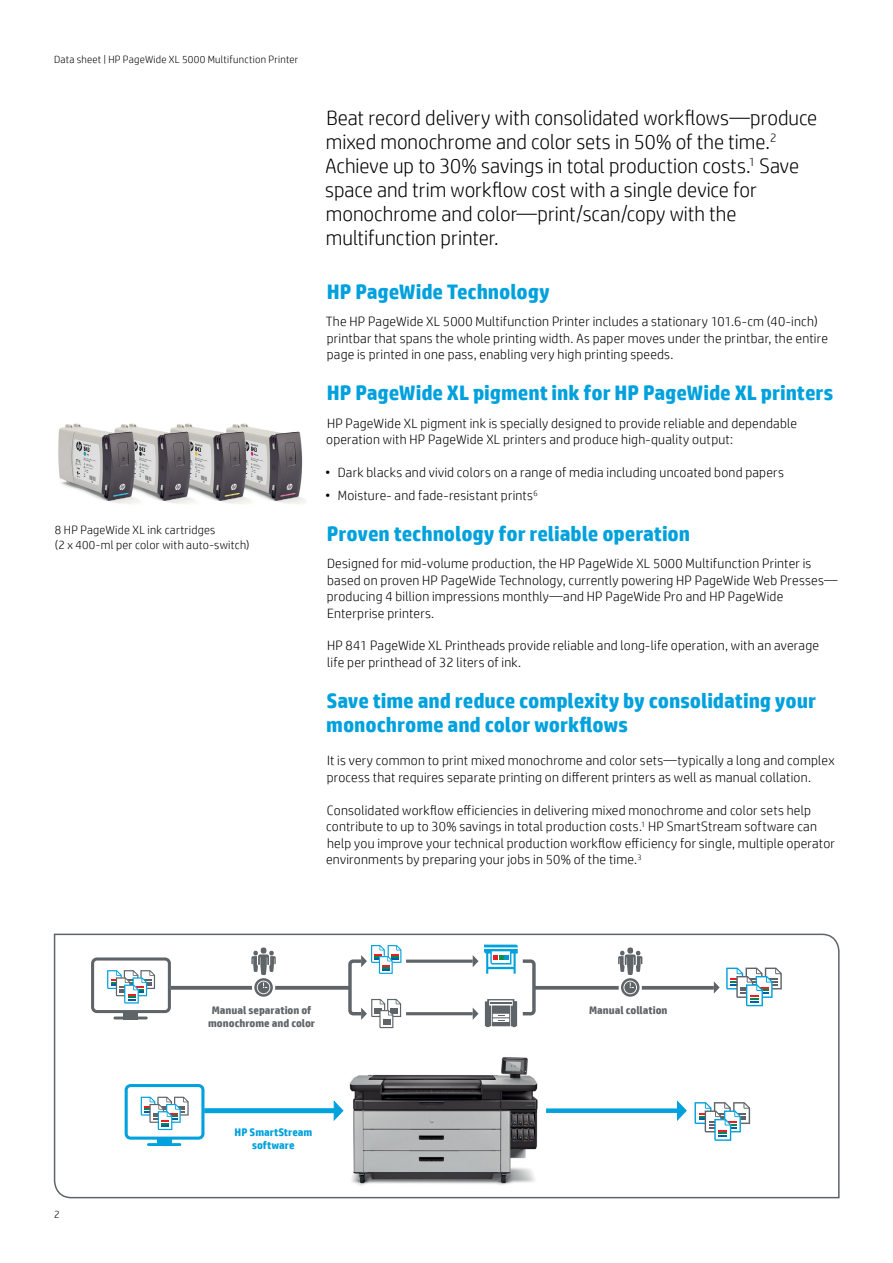
<style>
.page{position:relative;width:893px;height:1263px;background:#fff}
.page>*{position:absolute;margin:0;border:0;box-sizing:border-box;transform-origin:0 0}
.t1{font:300 21px/24px "HP Simplified";color:#000}
.t2{font:700 21px/24px "HP Simplified";letter-spacing:-.005em;color:#00a1dd}
.t3{font:300 13.5px/16.5px "HP Simplified";letter-spacing:.015em;color:#000}
.t4{font:300 12px/15px "HP Simplified";letter-spacing:.02em;color:#000}
.t5{font:700 10.95px/13.2px "HP Simplified";color:#5e6468;text-align:center}
.t6{font:700 10.95px/13.2px "HP Simplified";color:#00a1dd;text-align:center}
.t7{font:300 10.5px "HP Simplified";letter-spacing:.025em;color:#000}
</style>
<div class="page">
<img style="left:58px;top:423px;width:249px;height:81px">
<svg style="left:53px;top:933px;width:787px;height:266px"></svg>
<p class="t7" style="left:54px;top:52px;width:246px">Data sheet | HP PageWide XL 5000 Multifunction Printer</p>
<p class="t4" style="left:55px;top:522px;width:196px">8 HP PageWide XL ink cartridges<br>(2 x 400-ml per color with auto-switch)</p>
<p class="t1" style="left:325px;top:105px;width:494px">Beat record delivery with consolidated workflows—produce mixed monochrome and color sets in 50% of the time.<sup>2<br></sup>Achieve up to 30% savings in total production costs.<sup>1</sup> Save space and trim workflow cost with a single device for monochrome and color—print/scan/copy with the multifunction printer.</p>
<h1 class="t2" style="left:327px;top:280px;width:225px">HP PageWide Technology</h1>
<p class="t3" style="left:326px;top:313px;width:504px">The HP PageWide XL 5000 Multifunction Printer includes a stationary 101.6-cm (40-inch) printbar that spans the whole printing width. As paper moves under the printbar, the entire page is printed in one pass, enabling very high printing speeds.</p>
<h1 class="t2" style="left:327px;top:381px;width:508px">HP PageWide XL pigment ink for HP PageWide XL printers</h1>
<p class="t3" style="left:326px;top:414px;width:472px">HP PageWide XL pigment ink is specially designed to provide reliable and dependable operation with HP PageWide XL printers and produce high-quality output:</p>
<p class="t3" style="left:325px;top:463px;width:460px">• Dark blacks and vivid colors on a range of media including uncoated bond papers</p>
<p class="t3" style="left:325px;top:487px;width:214px">• Moisture- and fade-resistant prints<sup>6</sup></p>
<h1 class="t2" style="left:327px;top:522px;width:365px">Proven technology for reliable operation</h1>
<p class="t3" style="left:327px;top:555px;width:512px">Designed for mid-volume production, the HP PageWide XL 5000 Multifunction Printer is based on proven HP PageWide Technology, currently powering HP PageWide Web Presses— producing 4 billion impressions monthly—and HP PageWide Pro and HP PageWide Enterprise printers.</p>
<p class="t3" style="left:327px;top:637px;width:493px">HP 841 PageWide XL Printheads provide reliable and long-life operation, with an average life per printhead of 32 liters of ink.</p>
<h1 class="t2" style="left:326px;top:689px;width:491px">Save time and reduce complexity by consolidating your monochrome and color workflows</h1>
<p class="t3" style="left:327px;top:752px;width:509px">It is very common to print mixed monochrome and color sets—typically a long and complex process that requires separate printing on different printers as well as manual collation.</p>
<p class="t3" style="left:326px;top:801px;width:510px">Consolidated workflow efficiencies in delivering mixed monochrome and color sets help contribute to up to 30% savings in total production costs.<sup>1</sup> HP SmartStream software can help you improve your technical production workflow efficiency for single, multiple operator environments by preparing your jobs in 50% of the time.<sup>3</sup></p>
<p class="t5" style="left:208px;top:1003px;width:109px">Manual separation of monochrome and color</p>
<p class="t5" style="left:589px;top:1003px;width:80px">Manual collation</p>
<p class="t7" style="left:54px;top:1207px;width:7px">2</p>
<p class="t6" style="left:235px;top:1125px;width:79px">HP SmartStream software</p>
</div>
